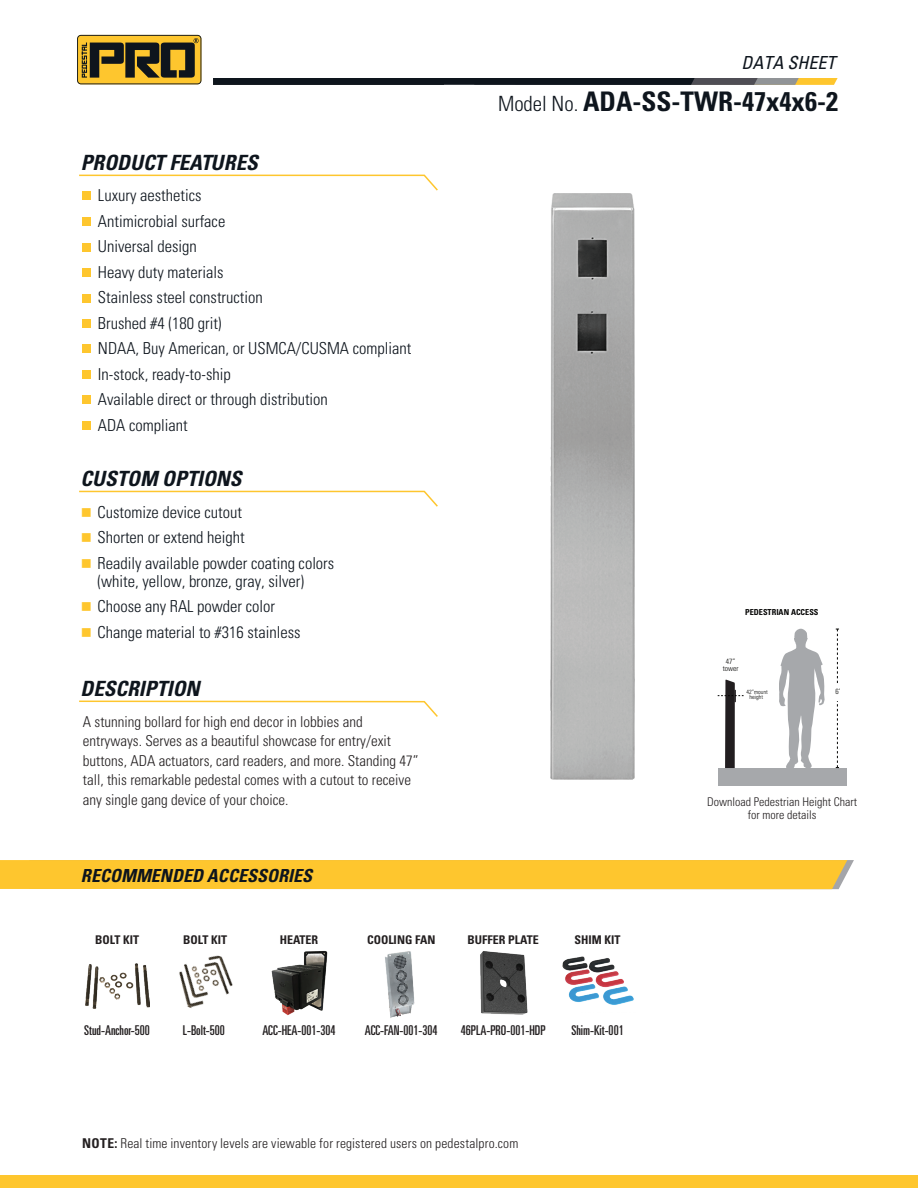
<style>
.page{position:relative;width:918px;height:1188px;background:#fff}
.page>*{position:absolute;margin:0;border:0;box-sizing:border-box;transform-origin:0 0}
.t1{font:700 condensed 27px "Univers LT Std";color:#0e151d}
.t2{font:italic 700 condensed 21px "Univers LT Std";color:#0e151d}
.t3{font:italic 700 condensed 18px "Univers LT Std";color:#0e151d}
.t4{font:italic condensed 18px "Univers LT Std";color:#0e151d}
.t5{font:300 condensed 16.5px/25.5px "Univers LT Std";color:#0e151d}
.t6{font:300 condensed 15px/19.5px "Univers LT Std";color:#231f20}
.t7{font:ultra-condensed 13.5px "Univers LT Std";color:#231f20}
.t8{font:300 condensed 13.5px "Univers LT Std";letter-spacing:.015em;color:#231f20}
.t9{font:700 condensed 12px "Univers LT Std";color:#231f20}
.t10{font:300 condensed 12px/13.5px "Univers LT Std";color:#231f20;text-align:center}
.t11{font:700 condensed 8.25px "Univers LT Std";color:#050504}
.t12{font:300 condensed 7.5px/7.1px "Univers LT Std";color:#050504;text-align:center}
.t13{font:300 condensed 6px/5.6px "Univers LT Std";color:#050504;text-align:center}
.s1{color:#fec62e}
.s2{font-weight:300;font-size:21px}
.s3{font-weight:700}
</style>
<div class="page">
<div style="left:0;top:1176px;width:918px;height:12px;background:#fec62e"></div>
<div style="left:0;top:860px;width:854px;height:29px;background:#fec62e"></div>
<svg style="left:213px;top:78px;width:625px;height:7px;background:#2e302d"></svg>
<svg style="left:77px;top:35px;width:124px;height:49px;background:#8d7226"></svg>
<svg style="left:79px;top:174px;width:359px;height:18px"></svg>
<svg style="left:79px;top:490px;width:359px;height:17px"></svg>
<svg style="left:79px;top:700px;width:359px;height:17px"></svg>
<div style="left:83px;top:192px;width:8px;height:8px;background:#fec62e"></div>
<div style="left:83px;top:217px;width:8px;height:9px;background:#fec62e"></div>
<div style="left:83px;top:243px;width:8px;height:8px;background:#fec62e"></div>
<div style="left:83px;top:268px;width:8px;height:9px;background:#fec62e"></div>
<div style="left:83px;top:294px;width:8px;height:8px;background:#fec62e"></div>
<div style="left:83px;top:319px;width:8px;height:9px;background:#fec62e"></div>
<div style="left:83px;top:345px;width:8px;height:8px;background:#fec62e"></div>
<div style="left:83px;top:370px;width:8px;height:9px;background:#fec62e"></div>
<div style="left:83px;top:396px;width:8px;height:8px;background:#fec62e"></div>
<div style="left:83px;top:421px;width:8px;height:9px;background:#fec62e"></div>
<img style="left:179px;top:955px;width:54px;height:53px">
<img style="left:480px;top:951px;width:48px;height:64px">
<img style="left:85px;top:963px;width:64px;height:46px">
<img style="left:562px;top:956px;width:72px;height:49px">
<img style="left:551px;top:194px;width:83px;height:585px">
<img style="left:385px;top:951px;width:30px;height:67px">
<img style="left:271px;top:950px;width:57px;height:66px">
<div style="left:718px;top:768px;width:129px;height:18px;background:#a6a8ab"></div>
<svg style="left:836px;top:629px;width:3px;height:139px"></svg>
<div style="left:832px;top:684px;width:11px;height:16px;background:#fff"></div>
<svg style="left:718px;top:680px;width:26px;height:88px"></svg>
<svg style="left:779px;top:629px;width:46px;height:139px"></svg>
<p class="t4" style="left:742px;top:51px;width:95px">DATA SHEET</p>
<p class="t2" style="left:81px;top:150px;width:178px">PRODUCT FEATURES</p>
<p class="t5" style="left:98px;top:183px;width:315px">Luxury aesthetics<br>Antimicrobial surface<br>Universal design<br>Heavy duty materials<br>Stainless steel construction<br>Brushed #4 (180 grit)<br>NDAA, Buy American, or USMCA/CUSMA compliant<br>In-stock, ready-to-ship<br>Available direct or through distribution<br>ADA compliant</p>
<p class="t2" style="left:81px;top:466px;width:163px">CUSTOM OPTIONS</p>
<p class="t5" style="left:81px;top:499px;width:163px"><span class="s1">■</span> Customize device cutout</p>
<p class="t5" style="left:81px;top:525px;width:165px"><span class="s1">■</span> Shorten or extend height</p>
<p class="t5" style="left:98px;top:554px;width:238px;line-height:18px;text-indent:-17px"><span class="s1">■</span> Readily available powder coating colors (white, yellow, bronze, gray, silver)</p>
<p class="t5" style="left:81px;top:594px;width:195px"><span class="s1">■</span> Choose any RAL powder color</p>
<p class="t5" style="left:81px;top:619px;width:221px"><span class="s1">■</span> Change material to #316 stainless</p>
<p class="t2" style="left:81px;top:676px;width:121px">DESCRIPTION</p>
<p class="t6" style="left:83px;top:712px;width:337px">A stunning bollard for high end decor in lobbies and entryways. Serves as a beautiful showcase for entry/exit buttons, ADA actuators, card readers, and more. Standing 47” tall, this remarkable pedestal comes with a cutout to receive any single gang device of your choice.</p>
<p class="t3" style="left:81px;top:864px;width:233px">RECOMMENDED ACCESSORIES</p>
<h1 class="t1" style="left:498px;top:85px;width:342px"><span class="s2">Model No.</span> ADA-SS-TWR-47x4x6-2</h1>
<p class="t11" style="left:745px;top:607px;width:75px">PEDESTRIAN ACCESS</p>
<p class="t12" style="left:723px;top:658px;width:17px">47” tower</p>
<p class="t13" style="left:746px;top:689px;width:23px">42”mount height</p>
<p class="t12" style="left:835px;top:688px;width:7px">6’</p>
<p class="t10" style="left:707px;top:795px;width:151px">Download Pedestrian Height Chart for more details</p>
<p class="t9" style="left:95px;top:932px;width:45px">BOLT KIT</p>
<p class="t9" style="left:183px;top:932px;width:45px">BOLT KIT</p>
<p class="t9" style="left:468px;top:932px;width:73px">BUFFER PLATE</p>
<p class="t9" style="left:367px;top:932px;width:70px">COOLING FAN</p>
<p class="t9" style="left:280px;top:932px;width:40px">HEATER</p>
<p class="t9" style="left:575px;top:932px;width:48px">SHIM KIT</p>
<p class="t7" style="left:84px;top:1023px;width:67px">Stud-Anchor-500</p>
<p class="t7" style="left:183px;top:1023px;width:44px">L-Bolt-500</p>
<p class="t7" style="left:262px;top:1023px;width:75px">ACC-HEA-001-304</p>
<p class="t7" style="left:365px;top:1023px;width:74px">ACC-FAN-001-304</p>
<p class="t7" style="left:461px;top:1023px;width:86px">46PLA-PRO-001-HDP</p>
<p class="t7" style="left:571px;top:1023px;width:54px">Shim-Kit-001</p>
<p class="t8" style="left:82px;top:1135px;width:438px"><span class="s3">NOTE:</span> Real time inventory levels are viewable for registered users on pedestalpro.com</p>
</div>
